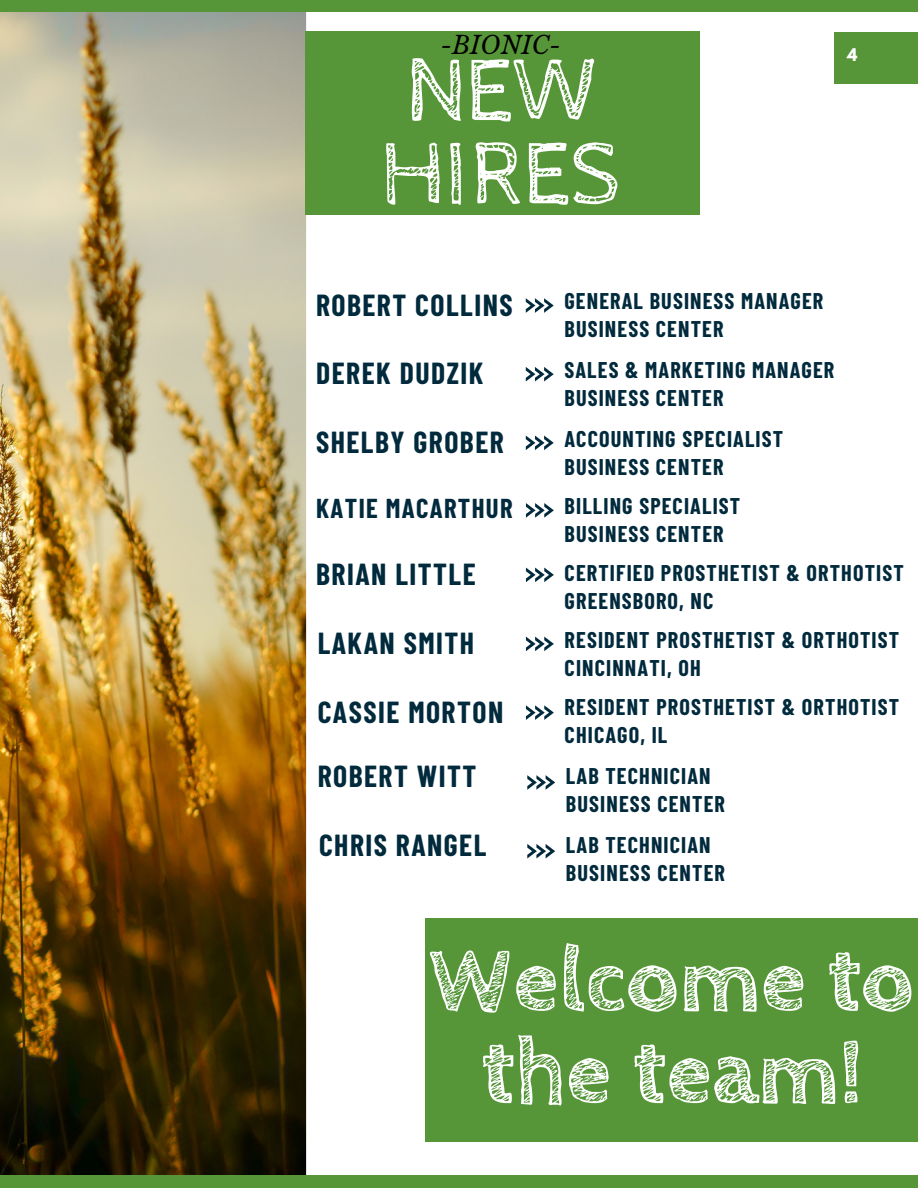
<style>
.page{position:relative;width:918px;height:1188px;background:#fff}
.page>*{position:absolute;margin:0;border:0;box-sizing:border-box;transform-origin:0 0}
.t1{font:700 91.95px/92.2px "Cabin Sketch";color:#fff;text-align:center}
.t2{font:90.6px/83.2px "Cabin Sketch";color:#fff}
.t3{font:700 29.7px "Barlow Condensed";letter-spacing:.05em;color:#022a3d}
.t4{font:700 26.7px "Barlow Condensed";letter-spacing:.05em;color:#022a3d}
.t5{font:italic 24.6px "Libre Baskerville";color:#000}
.t6{font:700 22.2px "Barlow Condensed";letter-spacing:.05em;color:#022a3d}
.t7{font:700 15.45px "League Spartan";color:#fff}
</style>
<div class="page">
<img style="left:0;top:12px;width:306px;height:1163px">
<div style="left:0;top:0;width:918px;height:12px;background:#569639"></div>
<div style="left:0;top:1175px;width:918px;height:13px;background:#569639"></div>
<div style="left:834px;top:32px;width:84px;height:52px;background:#569639"></div>
<svg style="left:526px;top:298px;width:28px;height:15px"></svg>
<svg style="left:526px;top:367px;width:28px;height:14px"></svg>
<svg style="left:527px;top:775px;width:28px;height:15px"></svg>
<svg style="left:527px;top:844px;width:28px;height:15px"></svg>
<div style="left:305px;top:32px;width:395px;height:183px;background:#569639"></div>
<div style="left:425px;top:918px;width:493px;height:223px;background:#569639"></div>
<svg style="left:526px;top:436px;width:28px;height:14px"></svg>
<svg style="left:526px;top:568px;width:28px;height:14px"></svg>
<svg style="left:526px;top:637px;width:28px;height:14px"></svg>
<svg style="left:526px;top:705px;width:28px;height:15px"></svg>
<svg style="left:526px;top:503px;width:28px;height:15px"></svg>
<p class="t5" style="left:441px;top:31px;width:122px">-BIONIC-</p>
<p class="t2" style="left:381px;top:52px;width:242px">NEW<br>HIRES</p>
<p class="t7" style="left:847px;top:47px;width:12px">4</p>
<p class="t3" style="left:316px;top:286px;width:198px">ROBERT COLLINS</p>
<p class="t6" style="left:564px;top:287px;width:260px">GENERAL BUSINESS MANAGER</p>
<p class="t6" style="left:564px;top:315px;width:161px">BUSINESS CENTER</p>
<p class="t3" style="left:316px;top:355px;width:169px">DEREK DUDZIK</p>
<p class="t6" style="left:564px;top:356px;width:271px">SALES &amp; MARKETING MANAGER</p>
<p class="t6" style="left:564px;top:384px;width:161px">BUSINESS CENTER</p>
<p class="t3" style="left:316px;top:423px;width:189px">SHELBY GROBER</p>
<p class="t6" style="left:564px;top:424px;width:220px">ACCOUNTING SPECIALIST</p>
<p class="t6" style="left:564px;top:453px;width:161px">BUSINESS CENTER</p>
<p class="t4" style="left:316px;top:492px;width:198px">KATIE MACARTHUR</p>
<p class="t6" style="left:565px;top:492px;width:177px">BILLING SPECIALIST</p>
<p class="t6" style="left:565px;top:520px;width:161px">BUSINESS CENTER</p>
<p class="t3" style="left:316px;top:555px;width:161px">BRIAN LITTLE</p>
<p class="t6" style="left:565px;top:558px;width:341px">CERTIFIED PROSTHETIST &amp; ORTHOTIST</p>
<p class="t6" style="left:565px;top:586px;width:150px">GREENSBORO, NC</p>
<p class="t3" style="left:318px;top:624px;width:158px">LAKAN SMITH</p>
<p class="t6" style="left:565px;top:626px;width:336px">RESIDENT PROSTHETIST &amp; ORTHOTIST</p>
<p class="t6" style="left:565px;top:654px;width:138px">CINCINNATI, OH</p>
<p class="t3" style="left:318px;top:693px;width:187px">CASSIE MORTON</p>
<p class="t6" style="left:565px;top:693px;width:336px">RESIDENT PROSTHETIST &amp; ORTHOTIST</p>
<p class="t6" style="left:565px;top:721px;width:104px">CHICAGO, IL</p>
<p class="t3" style="left:318px;top:757px;width:160px">ROBERT WITT</p>
<p class="t6" style="left:566px;top:762px;width:146px">LAB TECHNICIAN</p>
<p class="t6" style="left:566px;top:790px;width:161px">BUSINESS CENTER</p>
<p class="t3" style="left:319px;top:826px;width:169px">CHRIS RANGEL</p>
<p class="t6" style="left:566px;top:831px;width:146px">LAB TECHNICIAN</p>
<p class="t6" style="left:566px;top:859px;width:161px">BUSINESS CENTER</p>
<p class="t1" style="left:429px;top:937px;width:487px">Welcome to the team!</p>
</div>
